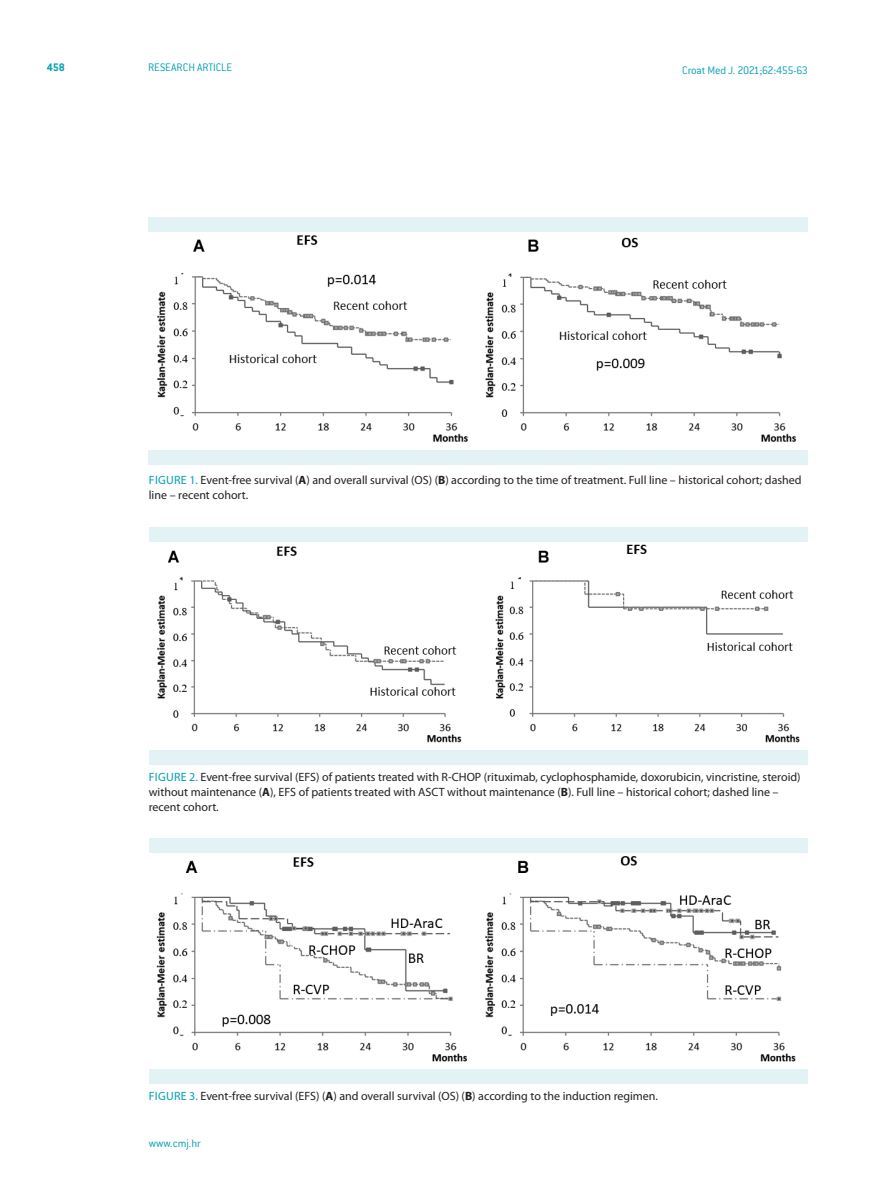
<style>
.page{position:relative;width:893px;height:1191px;background:#fff}
.page>*{position:absolute;margin:0;border:0;box-sizing:border-box;transform-origin:0 0}
.CMJ_-_table_title_he{font:12px/15px "Myriad Pro";color:#231f20}
.t1{font:300 12px "ITC Conduit LTCE";letter-spacing:-.01em;color:#009fb4}
.t2{font:300 12px "ITC Conduit LTCE";letter-spacing:-.03em;color:#009fb4}
.CMJ_-_table_title_he-2{font:12px "Myriad Pro";color:#009fb4}
.t3{font:700 12px "ITC Conduit LTCE";color:#009fb4}
.s1{color:#009fb4}
.s2{font-weight:700}
</style>
<div class="page">
<img style="left:157px;top:235px;width:639px;height:207px">
<div style="left:149px;top:450px;width:659px;height:14px;background:#e2f2f5"></div>
<div style="left:149px;top:217px;width:659px;height:15px;background:#e2f2f5"></div>
<img style="left:155px;top:541px;width:650px;height:202px">
<div style="left:149px;top:750px;width:659px;height:15px;background:#e2f2f5"></div>
<div style="left:149px;top:527px;width:659px;height:14px;background:#e2f2f5"></div>
<img style="left:156px;top:856px;width:640px;height:206px">
<div style="left:149px;top:838px;width:659px;height:15px;background:#e2f2f5"></div>
<div style="left:149px;top:1069px;width:659px;height:14px;background:#e2f2f5"></div>
<p class="t3" style="left:47px;top:60px;width:20px">458</p>
<p class="t1" style="left:148px;top:61px;width:86px">RESEARCH ARTICLE</p>
<p class="t2" style="left:682px;top:63px;width:127px">Croat Med J. 2021;62:455-63</p>
<p class="CMJ_-_table_title_he" style="left:149px;top:472px;width:654px;text-indent:41px"><span class="s1">1.</span> Event-free survival (<span class="s2">A</span>) and overall survival (OS) (<span class="s2">B</span>) according to the time of treatment. Full line – historical cohort; dashed line – recent cohort.</p>
<p class="CMJ_-_table_title_he-2" style="left:149px;top:473px;width:14px">Figure</p>
<p class="CMJ_-_table_title_he" style="left:149px;top:769px;width:653px;text-indent:41px"><span class="s1">2.</span> Event-free survival (EFS) of patients treated with R-CHOP (rituximab, cyclophosphamide, doxorubicin, vincristine, steroid) without maintenance (<span class="s2">A</span>), EFS of patients treated with ASCT without maintenance (<span class="s2">B</span>). Full line – historical cohort; dashed line – recent cohort.</p>
<p class="CMJ_-_table_title_he-2" style="left:149px;top:770px;width:14px">Figure</p>
<p class="CMJ_-_table_title_he-2" style="left:149px;top:1089px;width:14px">Figure</p>
<p class="CMJ_-_table_title_he" style="left:189px;top:1088px;width:470px"><span class="s1">3.</span> Event-free survival (EFS) (<span class="s2">A</span>) and overall survival (OS) (<span class="s2">B</span>) according to the induction regimen.</p>
<p class="t1" style="left:149px;top:1136px;width:54px">www.cmj.hr</p>
</div>
